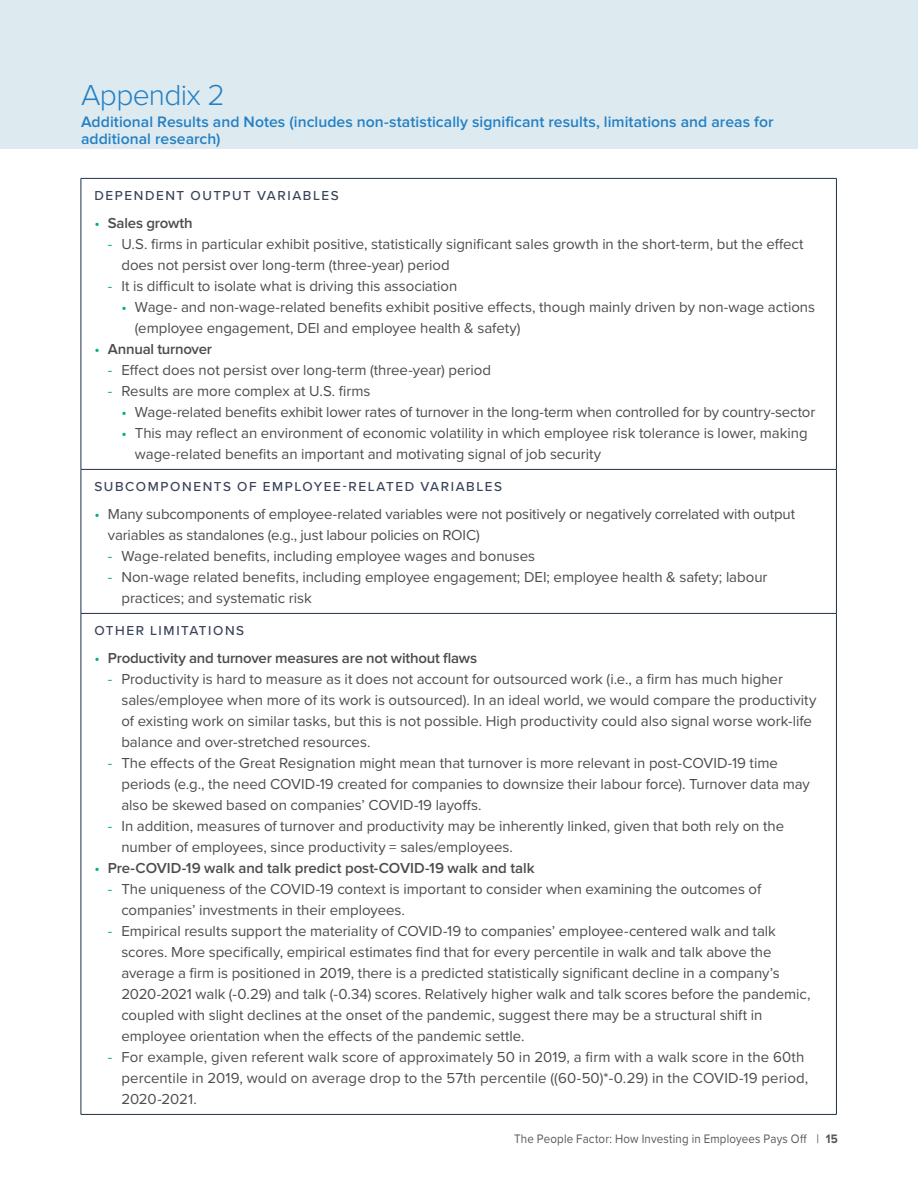
<style>
.page{position:relative;width:918px;height:1188px;background:#fff}
.page>*{position:absolute;margin:0;border:0;box-sizing:border-box;transform-origin:0 0}
.t1{font:300 30px "Proxima Nova";letter-spacing:-.025em;color:#2580c3}
.t2{font:600 15.75px/16.5px "Proxima Nova";letter-spacing:.005em;color:#2580c3}
.t3{font:15px/21px "Proxima Nova";letter-spacing:-.005em;color:#4d4d4f}
.t4{font:600 15px "Proxima Nova";letter-spacing:-.015em;color:#4d4d4f}
.t5{font:500 13.5px "Proxima Nova";letter-spacing:.115em;color:#394359}
.t6{font:12.75px "Proxima Nova";letter-spacing:.015em;color:#58595b;scale:.91 1}
.s1{font-weight:400;color:#00ae81}
.s2{color:#00ae81}
.s3{font-weight:700}
</style>
<div class="page">
<div style="left:0;top:0;width:918px;height:148px;background:#ddebf1"></div>
<hr style="left:81px;top:613px;width:756px;height:1px;background:#1e3048">
<hr style="left:81px;top:1114px;width:756px;height:1px;background:#1e3048">
<hr style="left:81px;top:179px;width:1px;height:290px;background:#1e3048">
<hr style="left:81px;top:470px;width:1px;height:143px;background:#1e3048">
<hr style="left:81px;top:614px;width:1px;height:500px;background:#1e3048">
<hr style="left:81px;top:178px;width:756px;height:1px;background:#1e3048">
<hr style="left:81px;top:469px;width:756px;height:1px;background:#1e3048">
<hr style="left:836px;top:179px;width:1px;height:290px;background:#1e3048">
<hr style="left:836px;top:470px;width:1px;height:143px;background:#1e3048">
<hr style="left:836px;top:614px;width:1px;height:500px;background:#1e3048">
<h1 class="t1" style="left:81px;top:72px;width:145px">Appendix 2</h1>
<p class="t2" style="left:81px;top:114px;width:694px">Additional Results and Notes (includes non-statistically significant results, limitations and areas for additional research)</p>
<p class="t5" style="left:94px;top:185px;width:246px">DEPENDENT OUTPUT VARIABLES</p>
<p class="t4" style="left:94px;top:214px;width:100px"><span class="s1">•</span> Sales growth</p>
<p class="t3" style="left:121px;top:232px;width:684px;text-indent:-14px"><span class="s2">-</span> U.S. firms in particular exhibit positive, statistically significant sales growth in the short-term, but the effect does not persist over long-term (three-year) period</p>
<p class="t3" style="left:108px;top:274px;width:351px"><span class="s2">-</span> It is difficult to isolate what is driving this association</p>
<p class="t3" style="left:135px;top:295px;width:682px;text-indent:-14px"><span class="s2">•</span> Wage- and non-wage-related benefits exhibit positive effects, though mainly driven by non-wage actions (employee engagement, DEI and employee health &amp; safety)</p>
<p class="t4" style="left:94px;top:340px;width:119px"><span class="s1">•</span> Annual turnover</p>
<p class="t3" style="left:108px;top:358px;width:385px"><span class="s2">-</span> Effect does not persist over long-term (three-year) period</p>
<p class="t3" style="left:108px;top:379px;width:264px"><span class="s2">-</span> Results are more complex at U.S. firms</p>
<p class="t3" style="left:121px;top:400px;width:695px"><span class="s2">•</span> Wage-related benefits exhibit lower rates of turnover in the long-term when controlled for by country-sector</p>
<p class="t3" style="left:135px;top:421px;width:674px;text-indent:-14px"><span class="s2">•</span> This may reflect an environment of economic volatility in which employee risk tolerance is lower, making wage-related benefits an important and motivating signal of job security</p>
<p class="t5" style="left:94px;top:476px;width:409px">SUBCOMPONENTS OF EMPLOYEE-RELATED VARIABLES</p>
<p class="t3" style="left:108px;top:502px;width:689px;text-indent:-14px"><span class="s2">•</span> Many subcomponents of employee-related variables were not positively or negatively correlated with output variables as standalones (e.g., just labour policies on ROIC)</p>
<p class="t3" style="left:108px;top:544px;width:429px"><span class="s2">-</span> Wage-related benefits, including employee wages and bonuses</p>
<p class="t3" style="left:121px;top:565px;width:648px;text-indent:-14px"><span class="s2">-</span> Non-wage related benefits, including employee engagement; DEI; employee health &amp; safety; labour practices; and systematic risk</p>
<p class="t5" style="left:94px;top:620px;width:151px">OTHER LIMITATIONS</p>
<p class="t4" style="left:94px;top:649px;width:384px"><span class="s1">•</span> Productivity and turnover measures are not without flaws</p>
<p class="t3" style="left:121px;top:667px;width:697px;text-indent:-14px"><span class="s2">-</span> Productivity is hard to measure as it does not account for outsourced work (i.e., a firm has much higher sales/employee when more of its work is outsourced). In an ideal world, we would compare the productivity of existing work on similar tasks, but this is not possible. High productivity could also signal worse work-life balance and over-stretched resources.</p>
<p class="t3" style="left:121px;top:751px;width:690px;text-indent:-14px"><span class="s2">-</span> The effects of the Great Resignation might mean that turnover is more relevant in post-COVID-19 time periods (e.g., the need COVID-19 created for companies to downsize their labour force). Turnover data may also be skewed based on companies’ COVID-19 layoffs.</p>
<p class="t3" style="left:121px;top:814px;width:664px;text-indent:-14px"><span class="s2">-</span> In addition, measures of turnover and productivity may be inherently linked, given that both rely on the number of employees, since productivity = sales/employees.</p>
<p class="t4" style="left:94px;top:859px;width:442px"><span class="s1">•</span> Pre-COVID-19 walk and talk predict post-COVID-19 walk and talk</p>
<p class="t3" style="left:121px;top:877px;width:641px;text-indent:-14px"><span class="s2">-</span> The uniqueness of the COVID-19 context is important to consider when examining the outcomes of companies’ investments in their employees.</p>
<p class="t3" style="left:121px;top:919px;width:691px;text-indent:-14px"><span class="s2">-</span> Empirical results support the materiality of COVID-19 to companies’ employee-centered walk and talk scores. More specifically, empirical estimates find that for every percentile in walk and talk above the average a firm is positioned in 2019, there is a predicted statistically significant decline in a company’s 2020-2021 walk (-0.29) and talk (-0.34) scores. Relatively higher walk and talk scores before the pandemic, coupled with slight declines at the onset of the pandemic, suggest there may be a structural shift in employee orientation when the effects of the pandemic settle.</p>
<p class="t3" style="left:121px;top:1045px;width:688px;text-indent:-14px"><span class="s2">-</span> For example, given referent walk score of approximately 50 in 2019, a firm with a walk score in the 60th percentile in 2019, would on average drop to the 57th percentile ((60-50)*-0.29) in the COVID-19 period,<br>2020-2021.</p>
<p class="t6" style="left:514px;top:1129px;width:357px">The People Factor: How Investing in Employees Pays Off | <span class="s3">15</span></p>
</div>
